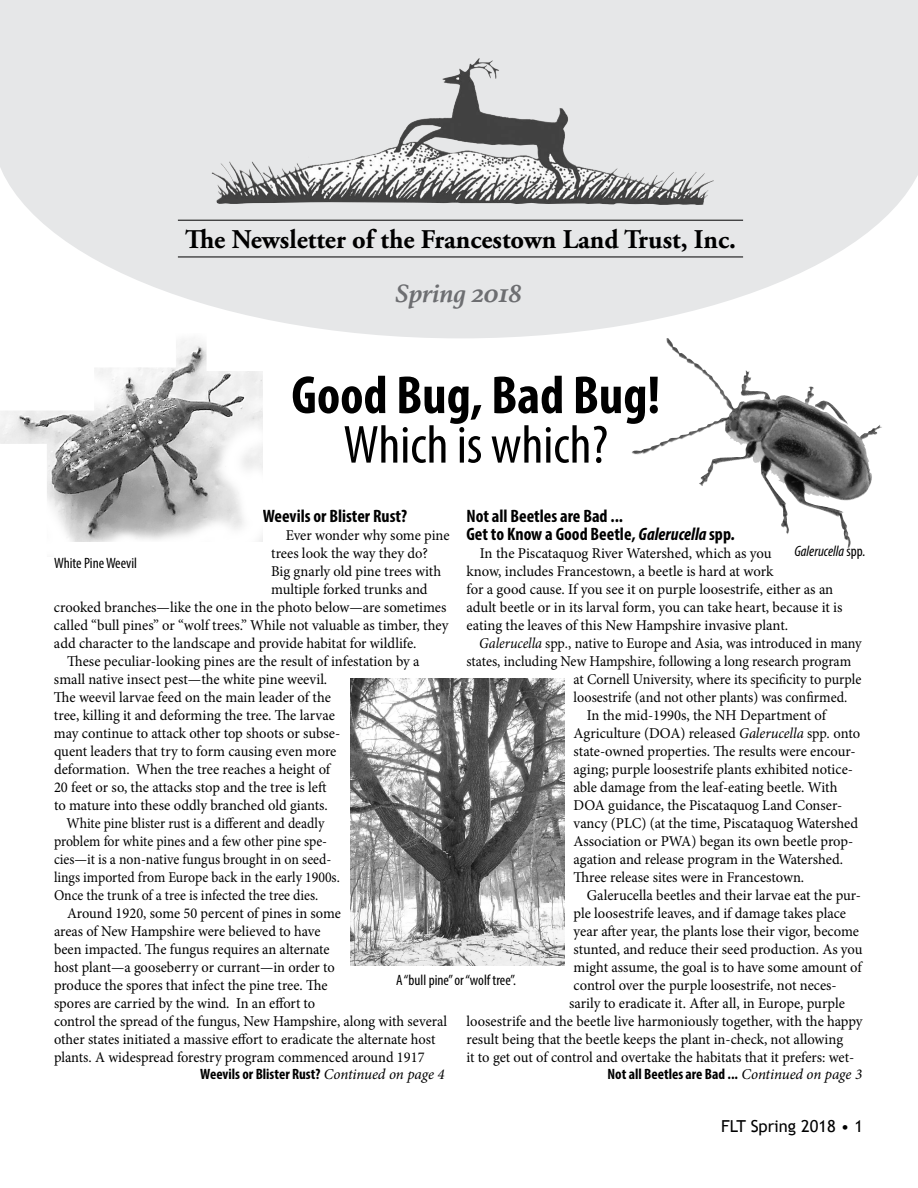
<style>
.page{position:relative;width:918px;height:1188px;background:#fff}
.page>*{position:absolute;margin:0;border:0;box-sizing:border-box;transform-origin:0 0}
.t1{font:700 condensed 54px "Myriad Pro";color:#000}
.t2{font:condensed 54px "Myriad Pro";color:#000}
.t3{font:700 27px "Adobe Garamond Pro";color:#000}
.t4{font:italic 700 27px "Athelas";color:#6d6e71}
.t5{font:700 condensed 18px/18px "Myriad Pro";color:#000}
.t6{font:16.5px "Trebuchet MS";color:#000}
.t7{font:15px/18px "Minion Pro";color:#000}
.t8{font:15px "Minion Pro";color:#000;scale:.96 1}
.t9{font:15px "Minion Pro";color:#000;scale:.92 1}
.t10{font:15px "Minion Pro";color:#000;scale:.94 1}
.t11{font:700 condensed 15px "Myriad Pro";color:#000}
.t12{font:condensed 15px "Myriad Pro";color:#000}
.t13{font:italic condensed 15px "Myriad Pro";color:#000}
.s1{font-style:italic}
.s2{font-style:normal}
.s3{font-family:"Minion Pro";font-weight:400;font-style:italic;font-stretch:normal}
</style>
<div class="page">
<svg style="left:0;top:0;width:918px;height:338px;fill:#e6e7e8"></svg>
<hr style="left:178px;top:220px;width:565px;height:1px;background:#000">
<hr style="left:178px;top:257px;width:565px;height:1px;background:#000">
<img style="left:212px;top:64px;width:417px;height:141px">
<img style="left:0;top:334px;width:263px;height:208px">
<img style="left:632px;top:338px;width:115px;height:148px">
<img style="left:350px;top:679px;width:214px;height:287px">
<h2 class="t3" style="left:185px;top:223px;width:552px">The Newsletter of the Francestown Land Trust, Inc.</h2>
<h2 class="t4" style="left:395px;top:271px;width:128px">Spring 2018</h2>
<h1 class="t1" style="left:291px;top:361px;width:370px">Good Bug, Bad Bug!</h1>
<h1 class="t2" style="left:343px;top:412px;width:266px">Which is which?</h1>
<p class="t5" style="left:263px;top:507px;width:146px">Weevils or Blister Rust?</p>
<p class="t7" style="left:286px;top:526px;width:166px">Ever wonder why some pine</p>
<p class="t7" style="left:271px;top:544px;width:158px">trees look the way they do?</p>
<p class="t7" style="left:271px;top:562px;width:171px">Big gnarly old pine trees with</p>
<p class="t7" style="left:271px;top:580px;width:158px">multiple forked trunks and</p>
<p class="t7" style="left:54px;top:598px;width:394px">crooked branches—like the one in the photo below—are sometimes</p>
<p class="t7" style="left:54px;top:616px;width:396px">called “bull pines” or “wolf trees.” While not valuable as timber, they</p>
<p class="t7" style="left:54px;top:634px;width:364px">add character to the landscape and provide habitat for wildlife.</p>
<p class="t7" style="left:67px;top:652px;width:354px">These peculiar-looking pines are the result of infestation by a</p>
<p class="t7" style="left:54px;top:670px;width:275px">small native insect pest—the white pine weevil.</p>
<p class="t7" style="left:54px;top:688px;width:278px">The weevil larvae feed on the main leader of the</p>
<p class="t7" style="left:54px;top:706px;width:282px">tree, killing it and deforming the tree. The larvae</p>
<p class="t7" style="left:54px;top:724px;width:288px">may continue to attack other top shoots or subse-</p>
<p class="t7" style="left:54px;top:742px;width:284px">quent leaders that try to form causing even more</p>
<p class="t7" style="left:54px;top:760px;width:278px">deformation. When the tree reaches a height of</p>
<p class="t7" style="left:54px;top:778px;width:274px">20 feet or so, the attacks stop and the tree is left</p>
<p class="t7" style="left:54px;top:796px;width:275px">to mature into these oddly branched old giants.</p>
<p class="t9" style="left:67px;top:813px;width:282px">White pine blister rust is a different and deadly</p>
<p class="t9" style="left:54px;top:831px;width:298px">problem for white pines and a few other pine spe-</p>
<p class="t9" style="left:54px;top:849px;width:303px">cies—it is a non-native fungus brought in on seed-</p>
<p class="t9" style="left:54px;top:867px;width:312px">lings imported from Europe back in the early 1900s.</p>
<p class="t9" style="left:54px;top:885px;width:289px">Once the trunk of a tree is infected the tree dies.</p>
<p class="t8" style="left:67px;top:903px;width:287px">Around 1920, some 50 percent of pines in some</p>
<p class="t8" style="left:54px;top:921px;width:279px">areas of New Hampshire were believed to have</p>
<p class="t8" style="left:54px;top:939px;width:289px">been impacted. The fungus requires an alternate</p>
<p class="t8" style="left:54px;top:957px;width:294px">host plant—a gooseberry or currant—in order to</p>
<p class="t8" style="left:54px;top:975px;width:286px">produce the spores that infect the pine tree. The</p>
<p class="t8" style="left:54px;top:993px;width:274px">spores are carried by the wind. In an effort to</p>
<p class="t8" style="left:54px;top:1011px;width:411px">control the spread of the fungus, New Hampshire, along with several</p>
<p class="t8" style="left:54px;top:1029px;width:399px">other states initiated a massive effort to eradicate the alternate host</p>
<p class="t8" style="left:54px;top:1047px;width:388px">plants. A widespread forestry program commenced around 1917</p>
<p class="t5" style="left:466px;top:507px;width:270px">Not all Beetles are Bad ...<br>Get to Know a Good Beetle, <span class="s1">Galerucella</span> spp<span class="s1">.</span></p>
<p class="t7" style="left:466px;top:544px;width:378px;text-indent:13px">In the Piscataquog River Watershed, which as you<br>know, includes Francestown, a beetle is hard at work<br>for a good cause. If you see it on purple loosestrife, either as an adult beetle or in its larval form, you can take heart, because it is eating the leaves of this New Hampshire invasive plant.</p>
<p class="t10" style="left:479px;top:633px;width:408px"><span class="s1">Galerucella</span> spp<span class="s1">.</span>, native to Europe and Asia, was introduced in many</p>
<p class="t10" style="left:466px;top:651px;width:411px">states, including New Hampshire, following a long research program</p>
<p class="t10" style="left:574px;top:669px;width:308px">at Cornell University, where its specificity to purple</p>
<p class="t10" style="left:574px;top:687px;width:293px">loosestrife (and not other plants) was confirmed.</p>
<p class="t7" style="left:587px;top:706px;width:241px">In the mid-1990s, the NH Department of</p>
<p class="t7" style="left:574px;top:724px;width:288px">Agriculture (DOA) released <span class="s1">Galerucella</span> spp<span class="s1">.</span> onto</p>
<p class="t7" style="left:574px;top:742px;width:284px">state-owned properties. The results were encour-</p>
<p class="t7" style="left:574px;top:760px;width:281px">aging; purple loosestrife plants exhibited notice-</p>
<p class="t7" style="left:574px;top:778px;width:265px">able damage from the leaf-eating beetle. With</p>
<p class="t7" style="left:574px;top:796px;width:270px">DOA guidance, the Piscataquog Land Conser-</p>
<p class="t7" style="left:574px;top:814px;width:286px">vancy (PLC) (at the time, Piscataquog Watershed</p>
<p class="t7" style="left:574px;top:832px;width:281px">Association or PWA) began its own beetle prop-</p>
<p class="t7" style="left:574px;top:850px;width:271px">agation and release program in the Watershed.</p>
<p class="t7" style="left:574px;top:868px;width:232px">Three release sites were in Francestown.</p>
<p class="t7" style="left:587px;top:886px;width:276px">Galerucella beetles and their larvae eat the pur-</p>
<p class="t7" style="left:574px;top:904px;width:274px">ple loosestrife leaves, and if damage takes place</p>
<p class="t7" style="left:574px;top:922px;width:287px">year after year, the plants lose their vigor, become</p>
<p class="t7" style="left:574px;top:940px;width:290px">stunted, and reduce their seed production. As you</p>
<p class="t7" style="left:574px;top:958px;width:290px">might assume, the goal is to have some amount of</p>
<p class="t7" style="left:574px;top:976px;width:265px">control over the purple loosestrife, not neces-</p>
<p class="t7" style="left:569px;top:994px;width:277px">sarily to eradicate it. After all, in Europe, purple</p>
<p class="t7" style="left:466px;top:1012px;width:398px">loosestrife and the beetle live harmoniously together, with the happy</p>
<p class="t7" style="left:466px;top:1030px;width:378px">result being that the beetle keeps the plant in-check, not allowing</p>
<p class="t7" style="left:466px;top:1048px;width:389px">it to get out of control and overtake the habitats that it prefers: wet-</p>
<p class="t13" style="left:794px;top:542px;width:73px">Galerucella <span class="s2">spp</span>.</p>
<p class="t12" style="left:54px;top:554px;width:85px">White Pine Weevil</p>
<p class="t12" style="left:396px;top:971px;width:121px">A “bull pine” or “wolf tree”.</p>
<p class="t11" style="left:200px;top:1064px;width:246px">Weevils or Blister Rust? <span class="s3">Continued on page 4</span></p>
<p class="t11" style="left:608px;top:1065px;width:256px">Not all Beetles are Bad ... <span class="s3">Continued on page 3</span></p>
<p class="t6" style="left:721px;top:1117px;width:143px">FLT Spring 2018 • 1</p>
</div>
